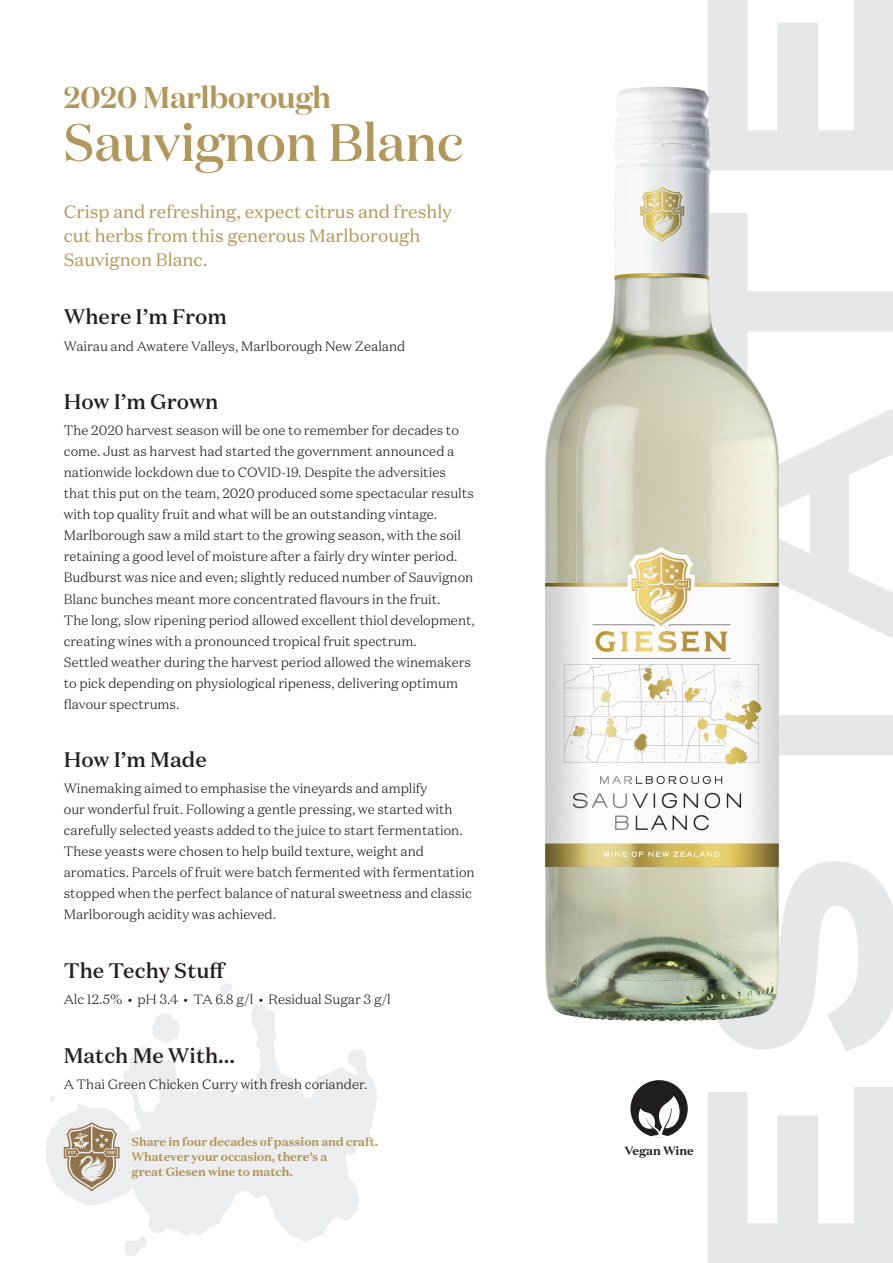
<style>
.page{position:relative;width:893px;height:1263px;background:#fff}
.page>*{position:absolute;margin:0;border:0;box-sizing:border-box;transform-origin:0 0}
.t1{font:700 265.2px "Henderson Sans";color:#e6e7e9}
.t2{font:500 52.5px "Domaine Display";color:#b2975a}
.t3{font:600 30px "Domaine Display";color:#b2975a}
.Copy_Header{font:500 21px "Domaine Text";color:#231f20}
.Copy_Text_Gold{font:18px/24px "Domaine Text";color:#b2975a}
.Copy_Text{font:300 13.5px/21px "Domaine Text";color:#231f20}
.t4{font:700 12px/15px "Domaine Text";letter-spacing:-.01em;color:#b2975a}
.t5{font:700 12px "Domaine Text";letter-spacing:-.01em;color:#231f20}
</style>
<div class="page">
<svg style="left:46px;top:982px;width:332px;height:274px"></svg>
<img style="left:544px;top:87px;width:235px;height:935px">
<svg style="left:64px;top:1123px;width:56px;height:68px;background:#c0b2a0"></svg>
<div style="left:630px;top:1080px;width:58px;height:57px;background:#201d1e;border-radius:50%"></div>
<svg style="left:638px;top:1096px;width:42px;height:41px"></svg>
<p class="t1" style="left:613px;top:1296px;width:1321px;rotate:-90deg">ESTATE</p>
<p class="t3" style="left:64px;top:79px;width:269px">2020 Marlborough</p>
<p class="t2" style="left:64px;top:109px;width:401px">Sauvignon Blanc</p>
<p class="Copy_Text_Gold" style="left:64px;top:199px;width:389px">Crisp and refreshing, expect citrus and freshly cut herbs from this generous Marlborough<br>Sauvignon Blanc.</p>
<p class="Copy_Header" style="left:64px;top:304px;width:165px">Where I’m From</p>
<p class="Copy_Text" style="left:64px;top:335px;width:343px">Wairau and Awatere Valleys, Marlborough New Zealand</p>
<p class="Copy_Header" style="left:64px;top:388px;width:156px">How I’m Grown</p>
<p class="Copy_Text" style="left:64px;top:420px;width:413px">The 2020 harvest season will be one to remember for decades to come. Just as harvest had started the government announced a nationwide lockdown due to COVID-19. Despite the adversities that this put on the team, 2020 produced some spectacular results with top quality fruit and what will be an outstanding vintage.<br>Marlborough saw a mild start to the growing season, with the soil retaining a good level of moisture after a fairly dry winter period.<br>Budburst was nice and even; slightly reduced number of Sauvignon Blanc bunches meant more concentrated flavours in the fruit.<br>The long, slow ripening period allowed excellent thiol development, creating wines with a pronounced tropical fruit spectrum.<br>Settled weather during the harvest period allowed the winemakers to pick depending on physiological ripeness, delivering optimum flavour spectrums.</p>
<p class="Copy_Header" style="left:64px;top:746px;width:145px">How I’m Made</p>
<p class="Copy_Text" style="left:64px;top:778px;width:412px">Winemaking aimed to emphasise the vineyards and amplify<br>our wonderful fruit. Following a gentle pressing, we started with carefully selected yeasts added to the juice to start fermentation.<br>These yeasts were chosen to help build texture, weight and aromatics. Parcels of fruit were batch fermented with fermentation stopped when the perfect balance of natural sweetness and classic Marlborough acidity was achieved.</p>
<p class="Copy_Header" style="left:64px;top:957px;width:164px">The Techy Stuff</p>
<p class="Copy_Text" style="left:64px;top:988px;width:329px">Alc 12.5% • pH 3.4 • TA 6.8 g/l • Residual Sugar 3 g/l</p>
<p class="Copy_Header" style="left:64px;top:1042px;width:173px">Match Me With...</p>
<p class="Copy_Text" style="left:64px;top:1073px;width:305px">A Thai Green Chicken Curry with fresh coriander.</p>
<p class="t4" style="left:132px;top:1134px;width:248px">Share in four decades of passion and craft.<br>Whatever your occasion, there’s a<br>great Giesen wine to match.</p>
<p class="t5" style="left:624px;top:1142px;width:71px">Vegan Wine</p>
</div>
